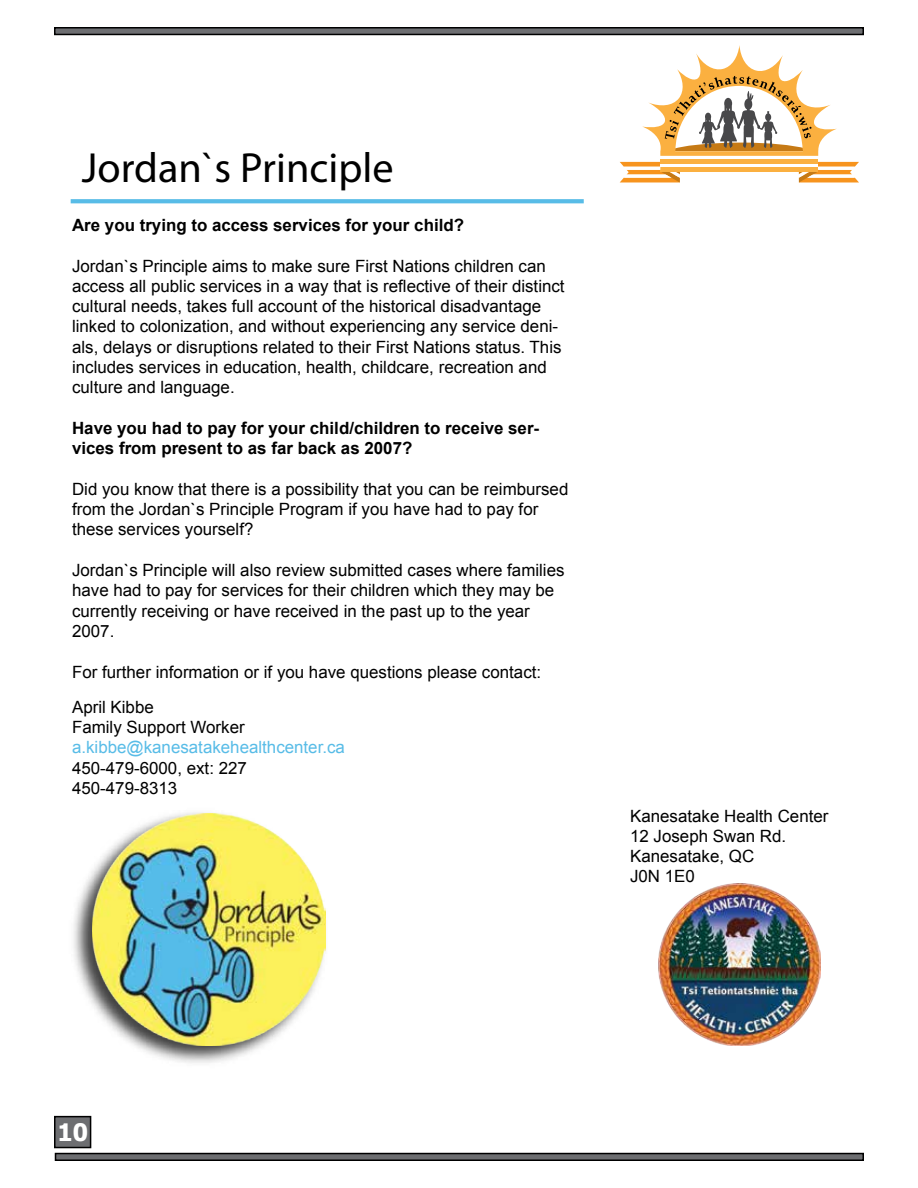
<style>
.page{position:relative;width:918px;height:1188px;background:#fff}
.page>*{position:absolute;margin:0;border:0;box-sizing:border-box;transform-origin:0 0}
.t1{font:42.3px "Myriad Pro";color:#000}
.t2{font:700 24px "Tahoma";color:#fff}
.t3{font:16.95px/20.2px "Arial";color:#000}
.t4{font:700 16.95px/20.2px "Arial";color:#000}
.t5{font:16.95px "Arial";color:#58bce7}
</style>
<div class="page">
<div style="left:56px;top:1154px;width:807px;height:6px;background:#6d6e71"></div>
<div style="left:55px;top:1153px;width:809px;height:8px;border:2px solid #000"></div>
<div style="left:55px;top:28px;width:808px;height:6px;background:#6d6e71"></div>
<div style="left:54px;top:27px;width:810px;height:8px;border:2px solid #000"></div>
<div style="left:55px;top:1117px;width:36px;height:31px;background:#6d6e71"></div>
<div style="left:54px;top:1116px;width:37px;height:32px;border:2px solid #000"></div>
<hr style="left:660px;top:167px;width:158px;height:4px;background:#fbb040">
<div style="left:660px;top:159px;width:158px;height:5px;background:#fbb040"></div>
<svg style="left:642px;top:45px;width:195px;height:111px"></svg>
<svg style="left:620px;top:162px;width:60px;height:20px"></svg>
<svg style="left:799px;top:162px;width:60px;height:20px"></svg>
<img style="left:658px;top:884px;width:163px;height:162px">
<svg style="left:71px;top:199px;width:513px;height:4px;background:#5dbee7"></svg>
<img style="left:73px;top:812px;width:253px;height:251px">
<img style="left:93px;top:813px;width:232px;height:233px">
<h1 class="t1" style="left:82px;top:145px;width:313px">Jordan`s Principle</h1>
<p class="t4" style="left:72px;top:215px;width:394px">Are you trying to access services for your child?</p>
<p class="t3" style="left:72px;top:256px;width:494px">Jordan`s Principle aims to make sure First Nations children can access all public services in a way that is reflective of their distinct cultural needs, takes full account of the historical disadvantage linked to colonization, and without experiencing any service deni&shy;als, delays or disruptions related to their First Nations status. This includes services in education, health, childcare, recreation and culture and language.</p>
<p class="t4" style="left:72px;top:418px;width:469px">Have you had to pay for your child/children to receive ser&shy;vices from present to as far back as 2007?</p>
<p class="t3" style="left:72px;top:479px;width:498px">Did you know that there is a possibility that you can be reimbursed from the Jordan`s Principle Program if you have had to pay for these services yourself?</p>
<p class="t3" style="left:72px;top:560px;width:494px">Jordan`s Principle will also review submitted cases where families have had to pay for services for their children which they may be currently receiving or have received in the past up to the year 2007.</p>
<p class="t3" style="left:72px;top:654px;width:471px;line-height:35.1px">For further information or if you have questions please contact:<br>April Kibbe</p>
<p class="t3" style="left:72px;top:717px;width:174px">Family Support Worker</p>
<p class="t5" style="left:72px;top:736px;width:274px">a.kibbe@kanesatakehealthcenter.ca</p>
<p class="t3" style="left:72px;top:758px;width:176px">450-479-6000, ext: 227<br>450-479-8313</p>
<p class="t3" style="left:630px;top:806px;width:200px">Kanesatake Health Center<br>12 Joseph Swan Rd.<br>Kanesatake, QC<br>J0N 1E0</p>
<h2 class="t2" style="left:57px;top:1116px;width:32px">10</h2>
</div>
